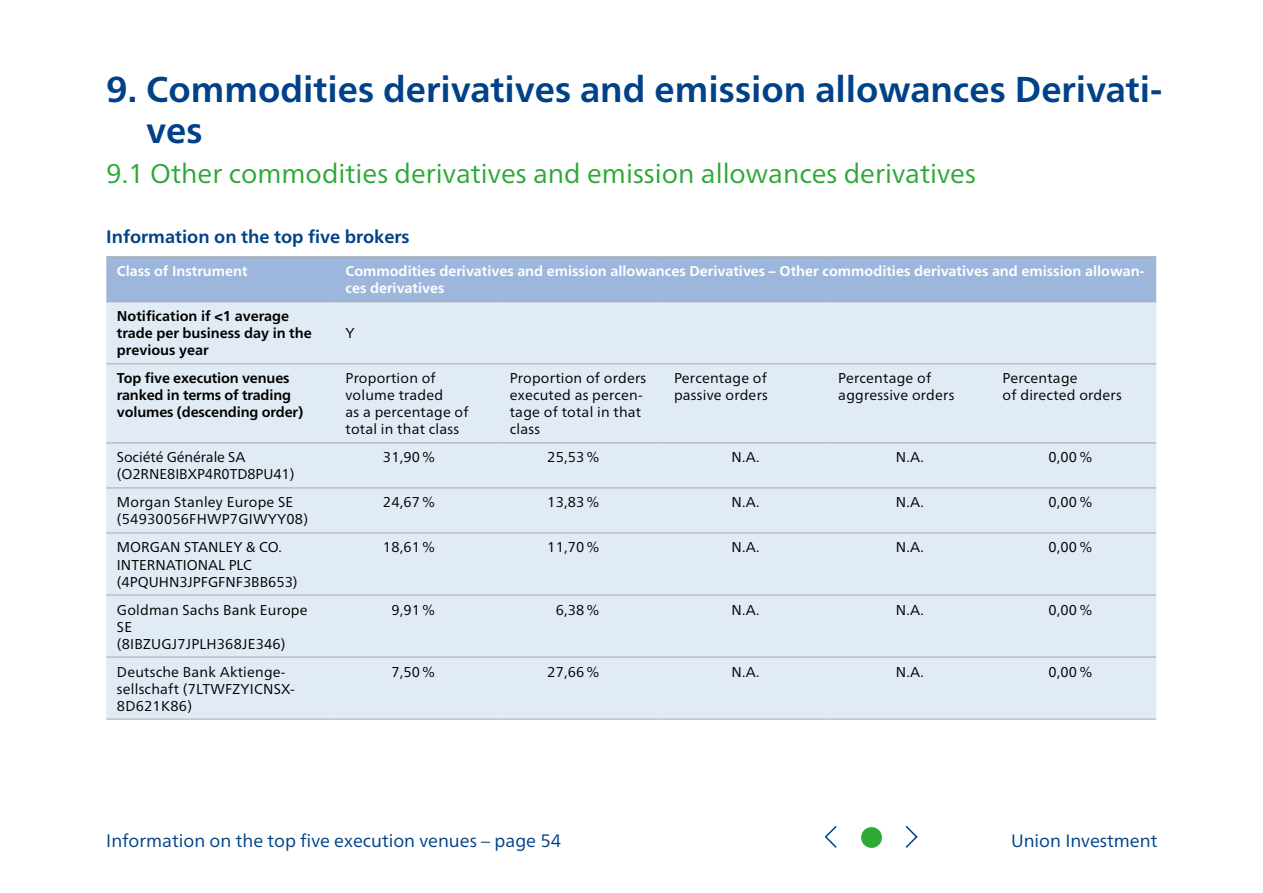
<style>
.page{position:relative;width:1263px;height:893px;background:#fff}
.page>*{position:absolute;margin:0;border:0;box-sizing:border-box;transform-origin:0 0}
.O-Headline_Innen_24{font:700 36px/40.5px "Frutiger Neue LT Pro";color:#004187}
.O-Subline_Innen_18_p{font:27px "Frutiger Neue LT Pro";color:#2ea836}
.t1{font:18px "Frutiger Neue LT Pro";color:#004187}
.O-Zwischenheadline_1{font:700 18px "Frutiger Neue LT Pro";color:#004187}
._08b_Diagramm_Text_7{font:14.25px/17px "Frutiger Neue LT Pro";letter-spacing:.015em;color:#000}
._08b_Diagramm_Text_7-2{font:700 14.25px/17px "Frutiger Neue LT Pro";color:#fff}
._08b_Diagramm_Text_7-3{font:700 14.25px/17px "Frutiger Neue LT Pro";letter-spacing:-.01em;color:#000}
._08b_Diagramm_Text_7-4{font:14.25px/17px "Frutiger Neue LT Pro";letter-spacing:-.005em;color:#000}
</style>
<div class="page">
<div style="left:861px;top:827px;width:21px;height:21px;background:#2ea836;border-radius:50%"></div>
<svg style="left:824px;top:826px;width:13px;height:22px"></svg>
<svg style="left:905px;top:826px;width:13px;height:22px"></svg>
<div style="left:106px;top:257px;width:1050px;height:44px;background:#9db7dc"></div>
<div style="left:106px;top:302px;width:1050px;height:140px;background:#e1ebf6"></div>
<div style="left:106px;top:443px;width:1050px;height:276px;background:#e1ebf6"></div>
<hr style="left:106px;top:256px;width:229px;height:1px;background:#a8a8a7">
<hr style="left:335px;top:256px;width:164px;height:1px;background:#a8a8a7">
<hr style="left:499px;top:256px;width:164px;height:1px;background:#a8a8a7">
<hr style="left:663px;top:256px;width:165px;height:1px;background:#a8a8a7">
<hr style="left:828px;top:256px;width:164px;height:1px;background:#a8a8a7">
<hr style="left:992px;top:256px;width:164px;height:1px;background:#a8a8a7">
<hr style="left:106px;top:301px;width:229px;height:1px;background:#a8a8a7">
<hr style="left:335px;top:301px;width:164px;height:1px;background:#a8a8a7">
<hr style="left:499px;top:301px;width:164px;height:1px;background:#a8a8a7">
<hr style="left:663px;top:301px;width:165px;height:1px;background:#a8a8a7">
<hr style="left:828px;top:301px;width:164px;height:1px;background:#a8a8a7">
<hr style="left:992px;top:301px;width:164px;height:1px;background:#a8a8a7">
<hr style="left:106px;top:363px;width:229px;height:1px;background:#a8a8a7">
<hr style="left:335px;top:363px;width:164px;height:1px;background:#a8a8a7">
<hr style="left:499px;top:363px;width:164px;height:1px;background:#a8a8a7">
<hr style="left:663px;top:363px;width:165px;height:1px;background:#a8a8a7">
<hr style="left:828px;top:363px;width:164px;height:1px;background:#a8a8a7">
<hr style="left:992px;top:363px;width:164px;height:1px;background:#a8a8a7">
<hr style="left:106px;top:442px;width:229px;height:1px;background:#a8a8a7">
<hr style="left:335px;top:442px;width:164px;height:1px;background:#a8a8a7">
<hr style="left:499px;top:442px;width:164px;height:1px;background:#a8a8a7">
<hr style="left:663px;top:442px;width:165px;height:1px;background:#a8a8a7">
<hr style="left:828px;top:442px;width:164px;height:1px;background:#a8a8a7">
<hr style="left:992px;top:442px;width:164px;height:1px;background:#a8a8a7">
<hr style="left:106px;top:488px;width:229px;height:1px;background:#a8a8a7">
<hr style="left:335px;top:488px;width:164px;height:1px;background:#a8a8a7">
<hr style="left:499px;top:488px;width:164px;height:1px;background:#a8a8a7">
<hr style="left:663px;top:488px;width:165px;height:1px;background:#a8a8a7">
<hr style="left:828px;top:488px;width:164px;height:1px;background:#a8a8a7">
<hr style="left:992px;top:488px;width:164px;height:1px;background:#a8a8a7">
<hr style="left:106px;top:533px;width:229px;height:1px;background:#a8a8a7">
<hr style="left:335px;top:533px;width:164px;height:1px;background:#a8a8a7">
<hr style="left:499px;top:533px;width:164px;height:1px;background:#a8a8a7">
<hr style="left:663px;top:533px;width:165px;height:1px;background:#a8a8a7">
<hr style="left:828px;top:533px;width:164px;height:1px;background:#a8a8a7">
<hr style="left:992px;top:533px;width:164px;height:1px;background:#a8a8a7">
<hr style="left:106px;top:595px;width:229px;height:1px;background:#a8a8a7">
<hr style="left:335px;top:595px;width:164px;height:1px;background:#a8a8a7">
<hr style="left:499px;top:595px;width:164px;height:1px;background:#a8a8a7">
<hr style="left:663px;top:595px;width:165px;height:1px;background:#a8a8a7">
<hr style="left:828px;top:595px;width:164px;height:1px;background:#a8a8a7">
<hr style="left:992px;top:595px;width:164px;height:1px;background:#a8a8a7">
<hr style="left:106px;top:657px;width:229px;height:1px;background:#a8a8a7">
<hr style="left:335px;top:657px;width:164px;height:1px;background:#a8a8a7">
<hr style="left:499px;top:657px;width:164px;height:1px;background:#a8a8a7">
<hr style="left:663px;top:657px;width:165px;height:1px;background:#a8a8a7">
<hr style="left:828px;top:657px;width:164px;height:1px;background:#a8a8a7">
<hr style="left:992px;top:657px;width:164px;height:1px;background:#a8a8a7">
<hr style="left:106px;top:719px;width:229px;height:1px;background:#a8a8a7">
<hr style="left:335px;top:719px;width:164px;height:1px;background:#a8a8a7">
<hr style="left:499px;top:719px;width:164px;height:1px;background:#a8a8a7">
<hr style="left:663px;top:719px;width:165px;height:1px;background:#a8a8a7">
<hr style="left:828px;top:719px;width:164px;height:1px;background:#a8a8a7">
<hr style="left:992px;top:719px;width:164px;height:1px;background:#a8a8a7">
<p class="O-Headline_Innen_24" style="left:146px;top:69px;width:1018px;text-indent:-40px">9. Commodities derivatives and emission allowances Derivati&shy;ves</p>
<p class="O-Subline_Innen_18_p" style="left:106px;top:157px;width:871px">9.1 Other commodities derivatives and emission allowances derivatives</p>
<p class="O-Zwischenheadline_1" style="left:106px;top:226px;width:305px">Information on the top five brokers</p>
<p class="_08b_Diagramm_Text_7-2" style="left:117px;top:263px;width:132px">Class of Instrument</p>
<p class="_08b_Diagramm_Text_7-2" style="left:345px;top:263px;width:800px">Commodities derivatives and emission allowances Derivatives – Other commodities derivatives and emission allowan&shy;ces derivatives</p>
<p class="_08b_Diagramm_Text_7-3" style="left:117px;top:308px;width:196px">Notification if &lt;1 average trade per business day in the previous year</p>
<p class="_08b_Diagramm_Text_7" style="left:345px;top:325px;width:11px">Y</p>
<p class="_08b_Diagramm_Text_7-3" style="left:117px;top:370px;width:188px">Top five execution venues ranked in terms of trading volumes (descending order)</p>
<p class="_08b_Diagramm_Text_7" style="left:345px;top:370px;width:125px">Proportion of volume traded<br>as a percentage of</p>
<p class="_08b_Diagramm_Text_7" style="left:345px;top:421px;width:115px">total in that class</p>
<p class="_08b_Diagramm_Text_7" style="left:510px;top:370px;width:138px">Proportion of orders</p>
<p class="_08b_Diagramm_Text_7" style="left:510px;top:387px;width:135px;text-align:justify">executed as percen&shy;tage of total in that class</p>
<p class="_08b_Diagramm_Text_7" style="left:674px;top:370px;width:95px">Percentage of passive orders</p>
<p class="_08b_Diagramm_Text_7" style="left:838px;top:370px;width:118px">Percentage of aggressive orders</p>
<p class="_08b_Diagramm_Text_7" style="left:1002px;top:370px;width:121px">Percentage<br>of directed orders</p>
<p class="_08b_Diagramm_Text_7-4" style="left:117px;top:449px;width:179px">Société Générale SA (O2RNE8IBXP4R0TD8PU41)</p>
<p class="_08b_Diagramm_Text_7" style="left:383px;top:449px;width:54px">31,90 %</p>
<p class="_08b_Diagramm_Text_7" style="left:547px;top:449px;width:54px">25,53 %</p>
<p class="_08b_Diagramm_Text_7" style="left:732px;top:449px;width:29px">N.A.</p>
<p class="_08b_Diagramm_Text_7" style="left:896px;top:449px;width:29px">N.A.</p>
<p class="_08b_Diagramm_Text_7" style="left:1048px;top:449px;width:45px">0,00 %</p>
<p class="_08b_Diagramm_Text_7" style="left:117px;top:494px;width:193px">Morgan Stanley Europe SE (54930056FHWP7GIWYY08)</p>
<p class="_08b_Diagramm_Text_7" style="left:383px;top:494px;width:54px">24,67 %</p>
<p class="_08b_Diagramm_Text_7" style="left:547px;top:494px;width:54px">13,83 %</p>
<p class="_08b_Diagramm_Text_7" style="left:732px;top:494px;width:29px">N.A.</p>
<p class="_08b_Diagramm_Text_7" style="left:896px;top:494px;width:29px">N.A.</p>
<p class="_08b_Diagramm_Text_7" style="left:1048px;top:494px;width:45px">0,00 %</p>
<p class="_08b_Diagramm_Text_7" style="left:117px;top:539px;width:182px">MORGAN STANLEY &amp; CO.<br>INTERNATIONAL PLC (4PQUHN3JPFGFNF3BB653)</p>
<p class="_08b_Diagramm_Text_7" style="left:383px;top:539px;width:54px">18,61 %</p>
<p class="_08b_Diagramm_Text_7" style="left:547px;top:539px;width:54px">11,70 %</p>
<p class="_08b_Diagramm_Text_7" style="left:732px;top:539px;width:29px">N.A.</p>
<p class="_08b_Diagramm_Text_7" style="left:896px;top:539px;width:29px">N.A.</p>
<p class="_08b_Diagramm_Text_7" style="left:1048px;top:539px;width:45px">0,00 %</p>
<p class="_08b_Diagramm_Text_7" style="left:117px;top:601px;width:192px">Goldman Sachs Bank Europe<br>SE<br>(8IBZUGJ7JPLH368JE346)</p>
<p class="_08b_Diagramm_Text_7" style="left:391px;top:601px;width:45px">9,91 %</p>
<p class="_08b_Diagramm_Text_7" style="left:556px;top:601px;width:45px">6,38 %</p>
<p class="_08b_Diagramm_Text_7" style="left:732px;top:601px;width:29px">N.A.</p>
<p class="_08b_Diagramm_Text_7" style="left:896px;top:601px;width:29px">N.A.</p>
<p class="_08b_Diagramm_Text_7" style="left:1048px;top:601px;width:45px">0,00 %</p>
<p class="_08b_Diagramm_Text_7" style="left:117px;top:663px;width:180px">Deutsche Bank Aktienge&shy;sellschaft (7LTWFZYICNSX-<br>8D621K86)</p>
<p class="_08b_Diagramm_Text_7" style="left:391px;top:663px;width:45px">7,50 %</p>
<p class="_08b_Diagramm_Text_7" style="left:547px;top:663px;width:54px">27,66 %</p>
<p class="_08b_Diagramm_Text_7" style="left:732px;top:663px;width:29px">N.A.</p>
<p class="_08b_Diagramm_Text_7" style="left:896px;top:663px;width:29px">N.A.</p>
<p class="_08b_Diagramm_Text_7" style="left:1048px;top:663px;width:45px">0,00 %</p>
<p class="t1" style="left:106px;top:829px;width:456px">Information on the top five execution venues – page 54</p>
<p class="t1" style="left:1011px;top:829px;width:148px">Union Investment</p>
</div>
